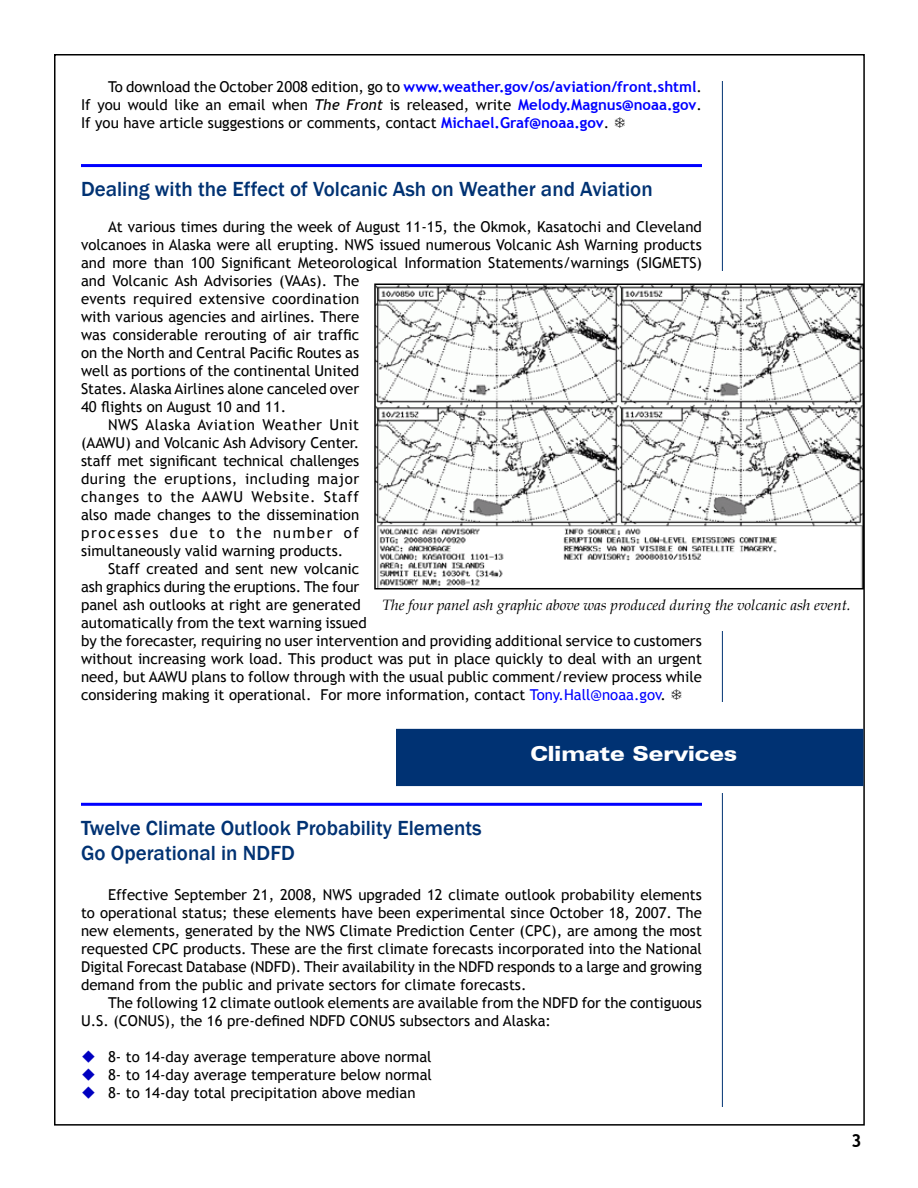
<style>
.page{position:relative;width:918px;height:1188px;background:#fff}
.page>*{position:absolute;margin:0;border:0;box-sizing:border-box;transform-origin:0 0}
.t1{font:500 21px/25.2px "Franklin Gothic";color:#003273}
.t2{font:900 expanded 21px "Zurich BT";color:#fff}
.t3{font:700 18px "Trebuchet MS";color:#000}
.t4{font:15px/18px "Trebuchet MS";color:#000;text-align:justify}
.t5{font:italic 15px "Book Antiqua";color:#000}
.t6{font:15px "Trebuchet MS";letter-spacing:.03em;color:#000}
.t7{font:15px "Trebuchet MS";letter-spacing:.05em;color:#000}
.t8{font:15px "Trebuchet MS";letter-spacing:.035em;color:#000}
.t9{font:15px "Trebuchet MS";letter-spacing:.11em;color:#000}
.s1{font-weight:700;color:#00f}
.s2{font-style:italic}
.s3{color:#00f}
</style>
<div class="page">
<hr style="left:722px;top:81px;width:1px;height:1026px;background:#003273">
<hr style="left:81px;top:164px;width:621px;height:3px;background:#00f">
<div style="left:702px;top:271px;width:47px;height:359px;background:#fff"></div>
<hr style="left:81px;top:803px;width:621px;height:3px;background:#00f">
<div style="left:701px;top:702px;width:59px;height:91px;background:#fff"></div>
<img style="left:377px;top:287px;width:484px;height:300px">
<div style="left:374px;top:284px;width:490px;height:306px;border:2px solid #000"></div>
<div style="left:396px;top:729px;width:467px;height:57px;background:#003273"></div>
<p class="t4" style="left:81px;top:78px;width:623px;text-indent:27px">To download the October 2008 edition, go to <span class="s1">www.weather.gov/os/aviation/front.shtml</span>.<br>If you would like an email when <span class="s2">The Front</span> is released, write <span class="s1">Melody.Magnus@noaa.gov</span>.<br>If you have article suggestions or comments, contact <span class="s1">Michael.Graf@noaa.gov</span>.</p>
<h1 class="t1" style="left:81px;top:177px;width:573px">Dealing with the Effect of Volcanic Ash on Weather and Aviation</h1>
<p class="t4" style="left:108px;top:218px;width:595px">At various times during the week of August 11-15, the Okmok, Kasatochi and Cleveland</p>
<p class="t4" style="left:81px;top:236px;width:622px">volcanoes in Alaska were all erupting. NWS issued numerous Volcanic Ash Warning products</p>
<p class="t4" style="left:81px;top:254px;width:622px">and more than 100 Significant Meteorological Information Statements/warnings (SIGMETS)</p>
<p class="t4" style="left:81px;top:272px;width:280px">and Volcanic Ash Advisories (VAAs). The</p>
<p class="t4" style="left:81px;top:290px;width:280px">events required extensive coordination</p>
<p class="t4" style="left:81px;top:308px;width:280px">with various agencies and airlines. There</p>
<p class="t4" style="left:81px;top:326px;width:280px">was considerable rerouting of air traffic</p>
<p class="t4" style="left:81px;top:344px;width:280px">on the North and Central Pacific Routes as</p>
<p class="t4" style="left:81px;top:362px;width:280px">well as portions of the continental United</p>
<p class="t4" style="left:81px;top:380px;width:280px">States. Alaska Airlines alone canceled over</p>
<p class="t4" style="left:81px;top:398px;width:207px">40 flights on August 10 and 11.</p>
<p class="t8" style="left:108px;top:416px;width:253px">NWS Alaska Aviation Weather Unit</p>
<p class="t4" style="left:81px;top:434px;width:280px">(AAWU) and Volcanic Ash Advisory Center.</p>
<p class="t4" style="left:81px;top:452px;width:280px">staff met significant technical challenges</p>
<p class="t6" style="left:81px;top:470px;width:280px">during the eruptions, including major</p>
<p class="t7" style="left:81px;top:488px;width:280px">changes to the AAWU Website. Staff</p>
<p class="t4" style="left:81px;top:506px;width:280px">also made changes to the dissemination</p>
<p class="t9" style="left:81px;top:524px;width:280px">processes due to the number of</p>
<p class="t4" style="left:81px;top:542px;width:264px">simultaneously valid warning products.</p>
<p class="t4" style="left:108px;top:560px;width:253px">Staff created and sent new volcanic</p>
<p class="t4" style="left:81px;top:578px;width:280px">ash graphics during the eruptions. The four</p>
<p class="t4" style="left:81px;top:596px;width:281px">panel ash outlooks at right are generated</p>
<p class="t4" style="left:81px;top:614px;width:287px">automatically from the text warning issued</p>
<p class="t4" style="left:81px;top:632px;width:622px">by the forecaster, requiring no user intervention and providing additional service to customers</p>
<p class="t4" style="left:81px;top:650px;width:622px">without increasing work load. This product was put in place quickly to deal with an urgent</p>
<p class="t4" style="left:81px;top:668px;width:622px">need, but AAWU plans to follow through with the usual public comment/review process while</p>
<p class="t4" style="left:81px;top:686px;width:587px">considering making it operational. For more information, contact <span class="s3">Tony.Hall@noaa.gov</span>.</p>
<p class="t5" style="left:382px;top:595px;width:470px">The four panel ash graphic above was produced during the volcanic ash event.</p>
<h1 class="t2" style="left:530px;top:741px;width:208px">Climate Services</h1>
<h1 class="t1" style="left:81px;top:816px;width:402px">Twelve Climate Outlook Probability Elements<br>Go Operational in NDFD</h1>
<p class="t4" style="left:81px;top:886px;width:622px;text-indent:27px">Effective September 21, 2008, NWS upgraded 12 climate outlook probability elements to operational status; these elements have been experimental since October 18, 2007. The new elements, generated by the NWS Climate Prediction Center (CPC), are among the most requested CPC products. These are the first climate forecasts incorporated into the National Digital Forecast Database (NDFD). Their availability in the NDFD responds to a large and growing demand from the public and private sectors for climate forecasts.</p>
<p class="t4" style="left:81px;top:994px;width:622px;text-indent:27px">The following 12 climate outlook elements are available from the NDFD for the contiguous<br>U.S. (CONUS), the 16 pre-defined NDFD CONUS subsectors and Alaska:</p>
<p class="t4" style="left:108px;top:1048px;width:326px">8- to 14-day average temperature above normal 8- to 14-day average temperature below normal 8- to 14-day total precipitation above median</p>
<p class="t3" style="left:851px;top:1130px;width:12px">3</p>
</div>
